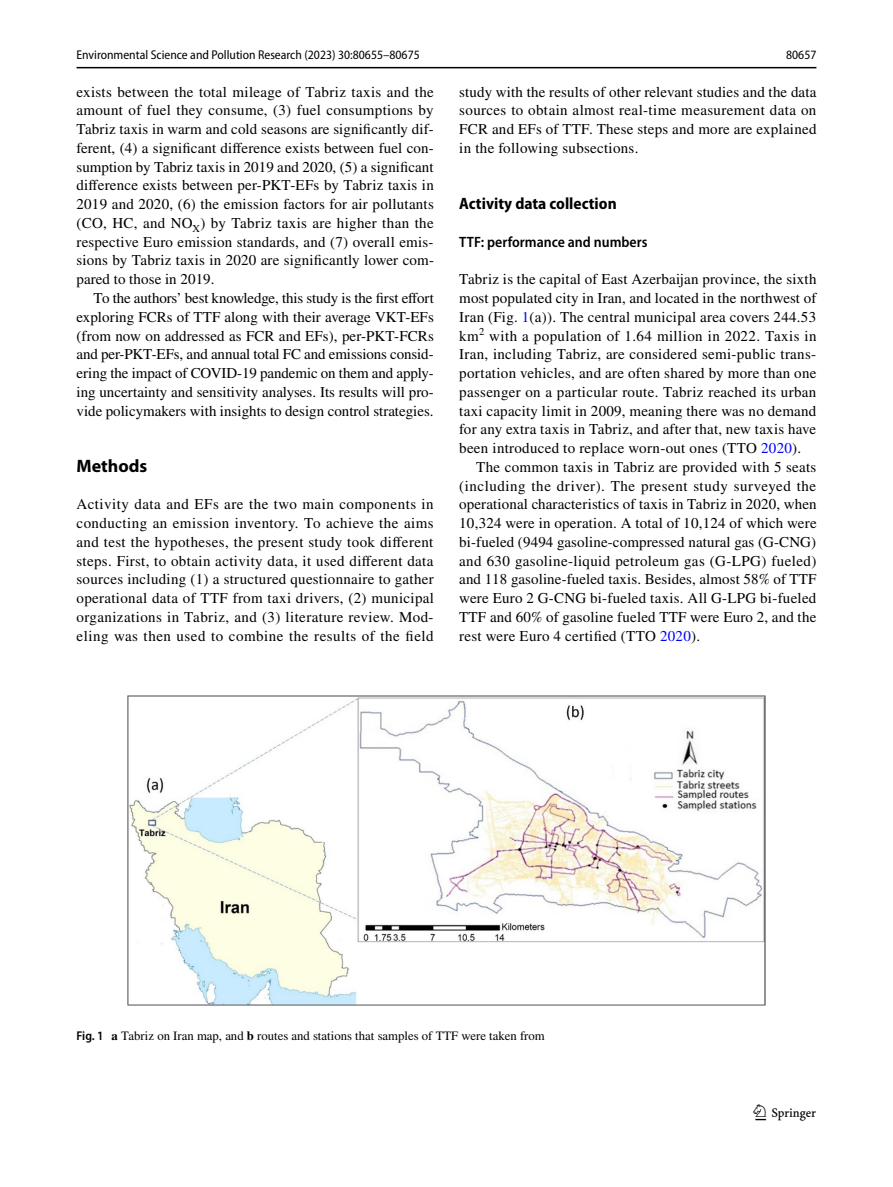
<style>
.page{position:relative;width:893px;height:1187px;background:#fff}
.page>*{position:absolute;margin:0;border:0;box-sizing:border-box;transform-origin:0 0}
.t1{font:22.5px "Springnew Regular 3";color:#000}
.t2{font:700 18px "Myriad Pro";color:#000}
.t3{font:700 semi-condensed 16.5px "Myriad Pro";color:#000}
.t4{font:15px/18.8px "STIX";letter-spacing:.015em;color:#000;text-align:justify}
.t5{font:600 semi-condensed 15px "Myriad Pro";color:#000}
.t6{font:12.75px "STIX";color:#000}
.t7{font:semi-condensed 12.75px "Myriad Pro";color:#000}
.s1{color:#00f}
.s2{font-family:"Myriad Pro";font-weight:600;font-stretch:semi-condensed}
.s3{font-weight:700}
</style>
<div class="page">
<hr style="left:77px;top:67px;width:739px;height:1px;background:#000">
<img style="left:128px;top:695px;width:637px;height:310px">
<p class="t7" style="left:77px;top:48px;width:345px">Environmental Science and Pollution Research (2023) 30:80655–80675</p>
<p class="t7" style="left:786px;top:48px;width:32px">80657</p>
<p class="t4" style="left:77px;top:83px;width:359px">exists between the total mileage of Tabriz taxis and the amount of fuel they consume, (3) fuel consumptions by Tabriz taxis in warm and cold seasons are significantly dif&shy;ferent, (4) a significant difference exists between fuel con&shy;sumption by Tabriz taxis in 2019 and 2020, (5) a significant difference exists between per-PKT-EFs by Tabriz taxis in 2019 and 2020, (6) the emission factors for air pollutants (CO, HC, and NO<sub>X</sub>) by Tabriz taxis are higher than the respective Euro emission standards, and (7) overall emis&shy;sions by Tabriz taxis in 2020 are significantly lower com&shy;pared to those in 2019.</p>
<p class="t4" style="left:77px;top:289px;width:359px;text-indent:17px">To the authors’ best knowledge, this study is the first effort exploring FCRs of TTF along with their average VKT-EFs (from now on addressed as FCR and EFs), per-PKT-FCRs and per-PKT-EFs, and annual total FC and emissions consid&shy;ering the impact of COVID-19 pandemic on them and apply&shy;ing uncertainty and sensitivity analyses. Its results will pro&shy;vide policymakers with insights to design control strategies.</p>
<p class="t2" style="left:77px;top:454px;width:72px">Methods</p>
<p class="t4" style="left:77px;top:496px;width:359px">Activity data and EFs are the two main components in conducting an emission inventory. To achieve the aims and test the hypotheses, the present study took different steps. First, to obtain activity data, it used different data sources including (1) a structured questionnaire to gather operational data of TTF from taxi drivers, (2) municipal organizations in Tabriz, and (3) literature review. Mod&shy;eling was then used to combine the results of the field</p>
<p class="t4" style="left:459px;top:83px;width:359px">study with the results of other relevant studies and the data sources to obtain almost real-time measurement data on FCR and EFs of TTF. These steps and more are explained in the following subsections.</p>
<p class="t3" style="left:459px;top:194px;width:159px">Activity data collection</p>
<p class="t5" style="left:459px;top:233px;width:190px">TTF: performance and numbers</p>
<p class="t4" style="left:459px;top:271px;width:359px">Tabriz is the capital of East Azerbaijan province, the sixth most populated city in Iran, and located in the northwest of Iran (Fig. <span class="s1">1</span>(a)). The central municipal area covers 244.53 km<sup>2</sup> with a population of 1.64 million in 2022. Taxis in Iran, including Tabriz, are considered semi-public trans&shy;portation vehicles, and are often shared by more than one passenger on a particular route. Tabriz reached its urban taxi capacity limit in 2009, meaning there was no demand for any extra taxis in Tabriz, and after that, new taxis have been introduced to replace worn-out ones (TTO <span class="s1">2020</span>).</p>
<p class="t4" style="left:459px;top:458px;width:359px;text-indent:17px">The common taxis in Tabriz are provided with 5 seats (including the driver). The present study surveyed the operational characteristics of taxis in Tabriz in 2020, when 10,324 were in operation. A total of 10,124 of which were bi-fueled (9494 gasoline-compressed natural gas (G-CNG) and 630 gasoline-liquid petroleum gas (G-LPG) fueled) and 118 gasoline-fueled taxis. Besides, almost 58% of TTF were Euro 2 G-CNG bi-fueled taxis. All G-LPG bi-fueled TTF and 60% of gasoline fueled TTF were Euro 2, and the rest were Euro 4 certified (TTO <span class="s1">2020</span>).</p>
<p class="t6" style="left:77px;top:1027px;width:470px"><span class="s2">Fig. 1</span> <span class="s3">a</span> Tabriz on Iran map, and <span class="s3">b</span> routes and stations that samples of TTF were taken from</p>
<h1 class="t1" style="left:755px;top:1104px;width:62px">1 3</h1>
</div>
